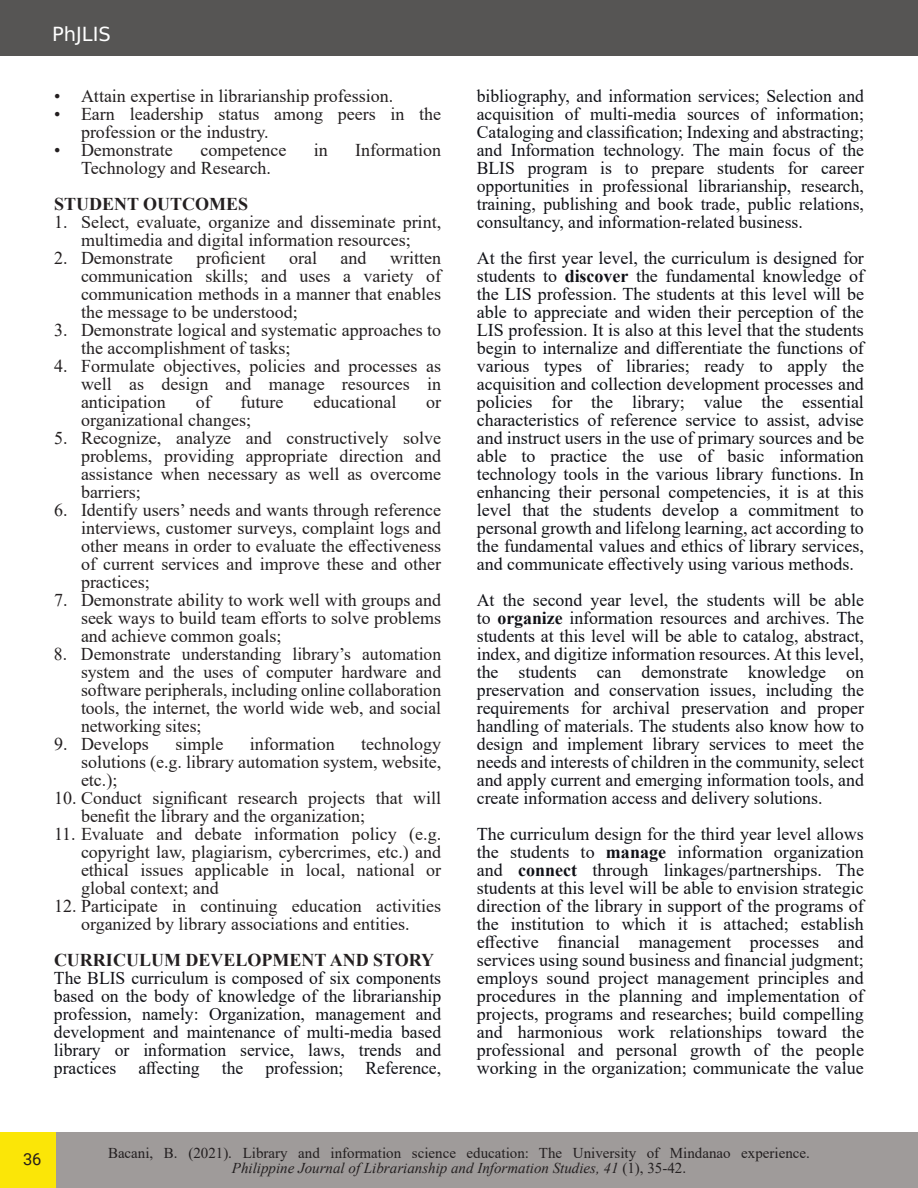
<style>
.page{position:relative;width:918px;height:1188px;background:#fff}
.page>*{position:absolute;margin:0;border:0;box-sizing:border-box;transform-origin:0 0}
.t1{font:19.5px "Verina Sans";color:#fff}
.t2{font:18px/18px "Times New Roman";color:#101117;text-align:justify}
.t3{font:18px/18px "Times New Roman";color:#231f20;text-align:justify}
.t4{font:700 18px "Times New Roman";color:#231f20}
.t5{font:16.5px "Roboto";color:#251d1c}
.t6{font:15px/15px "Times New Roman";color:#231f20;text-align:center}
.s1{font-weight:700}
.s2{font-style:italic}
</style>
<div class="page">
<div style="left:56px;top:1132px;width:862px;height:56px;background:#9f9b9a"></div>
<div style="left:0;top:0;width:918px;height:56px;background:#565554"></div>
<div style="left:0;top:1132px;width:56px;height:56px;background:#fbe607"></div>
<p class="t1" style="left:52px;top:26px;width:60px">PhJLIS</p>
<p class="t3" style="left:54px;top:89px;width:341px">• Attain expertise in librarianship profession.</p>
<p class="t3" style="left:81px;top:107px;width:362px;text-indent:-27px">• Earn leadership status among peers in the profession or the industry.</p>
<p class="t3" style="left:54px;top:143px;width:120px">• Demonstrate</p>
<p class="t3" style="left:200px;top:143px;width:87px">competence</p>
<p class="t3" style="left:314px;top:143px;width:16px">in</p>
<p class="t3" style="left:355px;top:143px;width:87px">Information</p>
<p class="t3" style="left:81px;top:161px;width:192px">Technology and Research.</p>
<p class="t4" style="left:54px;top:198px;width:196px">STUDENT OUTCOMES</p>
<p class="t3" style="left:54px;top:215px;width:389px;text-align:center">1. Select, evaluate, organize and disseminate print, multimedia and digital information resources;</p>
<p class="t3" style="left:54px;top:251px;width:120px">2. Demonstrate</p>
<p class="t3" style="left:197px;top:251px;width:70px">proficient</p>
<p class="t3" style="left:289px;top:251px;width:29px">oral</p>
<p class="t3" style="left:341px;top:251px;width:27px">and</p>
<p class="t3" style="left:81px;top:251px;width:362px;text-indent:309px">written communication skills; and uses a variety of communication methods in a manner that enables the message to be understood;</p>
<p class="t3" style="left:81px;top:323px;width:362px;text-indent:-27px">3. Demonstrate logical and systematic approaches to the accomplishment of tasks;</p>
<p class="t3" style="left:81px;top:359px;width:362px;text-indent:-27px">4. Formulate objectives, policies and processes as well as design and manage resources in anticipation</p>
<p class="t3" style="left:196px;top:395px;width:16px">of</p>
<p class="t3" style="left:241px;top:395px;width:44px">future</p>
<p class="t3" style="left:313px;top:395px;width:84px">educational</p>
<p class="t3" style="left:426px;top:395px;width:16px">or</p>
<p class="t3" style="left:81px;top:413px;width:172px">organizational changes;</p>
<p class="t3" style="left:81px;top:431px;width:362px;text-indent:-27px">5. Recognize, analyze and constructively solve problems, providing appropriate direction and assistance when necessary as well as overcome barriers;</p>
<p class="t3" style="left:81px;top:503px;width:362px;text-indent:-27px">6. Identify users’ needs and wants through reference interviews, customer surveys, complaint logs and other means in order to evaluate the effectiveness of current services and improve these and other practices;</p>
<p class="t3" style="left:81px;top:593px;width:362px;text-indent:-27px">7. Demonstrate ability to work well with groups and seek ways to build team efforts to solve problems and achieve common goals;</p>
<p class="t3" style="left:81px;top:647px;width:362px;text-indent:-27px">8. Demonstrate understanding library’s automation system and the uses of computer hardware and software peripherals, including online collaboration tools, the internet, the world wide web, and social networking sites;</p>
<p class="t3" style="left:54px;top:737px;width:96px">9. Develops</p>
<p class="t3" style="left:175px;top:737px;width:49px">simple</p>
<p class="t3" style="left:250px;top:737px;width:86px">information</p>
<p class="t3" style="left:81px;top:737px;width:362px;text-indent:280px">technology solutions (e.g. library automation system, website, etc.);</p>
<p class="t3" style="left:81px;top:791px;width:362px;text-indent:-27px">10. Conduct significant research projects that will benefit the library and the organization;</p>
<p class="t3" style="left:81px;top:827px;width:362px;text-indent:-27px">11. Evaluate and debate information policy (e.g. copyright law, plagiarism, cybercrimes, etc.) and ethical issues applicable in local, national or global context; and</p>
<p class="t3" style="left:54px;top:899px;width:389px;text-align:center">12. Participate in continuing education activities organized by library associations and entities.</p>
<p class="t4" style="left:54px;top:954px;width:382px">CURRICULUM DEVELOPMENT AND STORY</p>
<p class="t2" style="left:54px;top:971px;width:389px">The BLIS curriculum is composed of six components based on the body of knowledge of the librarianship profession, namely: Organization, management and development and maintenance of multi-media based library or information service, laws, trends and practices affecting the profession; Reference,</p>
<p class="t2" style="left:477px;top:89px;width:389px">bibliography, and information services; Selection and acquisition of multi-media sources of information; Cataloging and classification; Indexing and abstracting; and Information technology. The main focus of the BLIS program is to prepare students for career opportunities in professional librarianship, research, training, publishing and book trade, public relations, consultancy, and information-related business.</p>
<p class="t2" style="left:477px;top:251px;width:389px">At the first year level, the curriculum is designed for students to <span class="s1">discover</span> the fundamental knowledge of the LIS profession. The students at this level will be able to appreciate and widen their perception of the LIS profession. It is also at this level that the students begin to internalize and differentiate the functions of various types of libraries; ready to apply the acquisition and collection development processes and policies for the library; value the essential characteristics of reference service to assist, advise and instruct users in the use of primary sources and be able to practice the use of basic information technology tools in the various library functions. In enhancing their personal competencies, it is at this level that the students develop a commitment to personal growth and lifelong learning, act according to the fundamental values and ethics of library services, and communicate effectively using various methods.</p>
<p class="t2" style="left:477px;top:593px;width:389px">At the second year level, the students will be able to <span class="s1">organize</span> information resources and archives. The students at this level will be able to catalog, abstract, index, and digitize information resources. At this level, the students can demonstrate knowledge on preservation and conservation issues, including the requirements for archival preservation and proper handling of materials. The students also know how to design and implement library services to meet the needs and interests of children in the community, select and apply current and emerging information tools, and create information access and delivery solutions.</p>
<p class="t2" style="left:477px;top:827px;width:389px">The curriculum design for the third year level allows the students to <span class="s1">manage</span> information organization and <span class="s1">connect</span> through linkages/partnerships. The students at this level will be able to envision strategic direction of the library in support of the programs of the institution to which it is attached; establish effective financial management processes and services using sound business and financial judgment; employs sound project management principles and procedures in the planning and implementation of projects, programs and researches; build compelling and harmonious work relationships toward the professional and personal growth of the people working in the organization; communicate the value</p>
<p class="t5" style="left:23px;top:1152px;width:20px">36</p>
<p class="t6" style="left:108px;top:1147px;width:703px">Bacani, B. (2021). Library and information science education: The University of Mindanao experience.<br><span class="s2">Philippine Journal of Librarianship and Information Studies, 41</span> (1), 35-42.</p>
</div>
